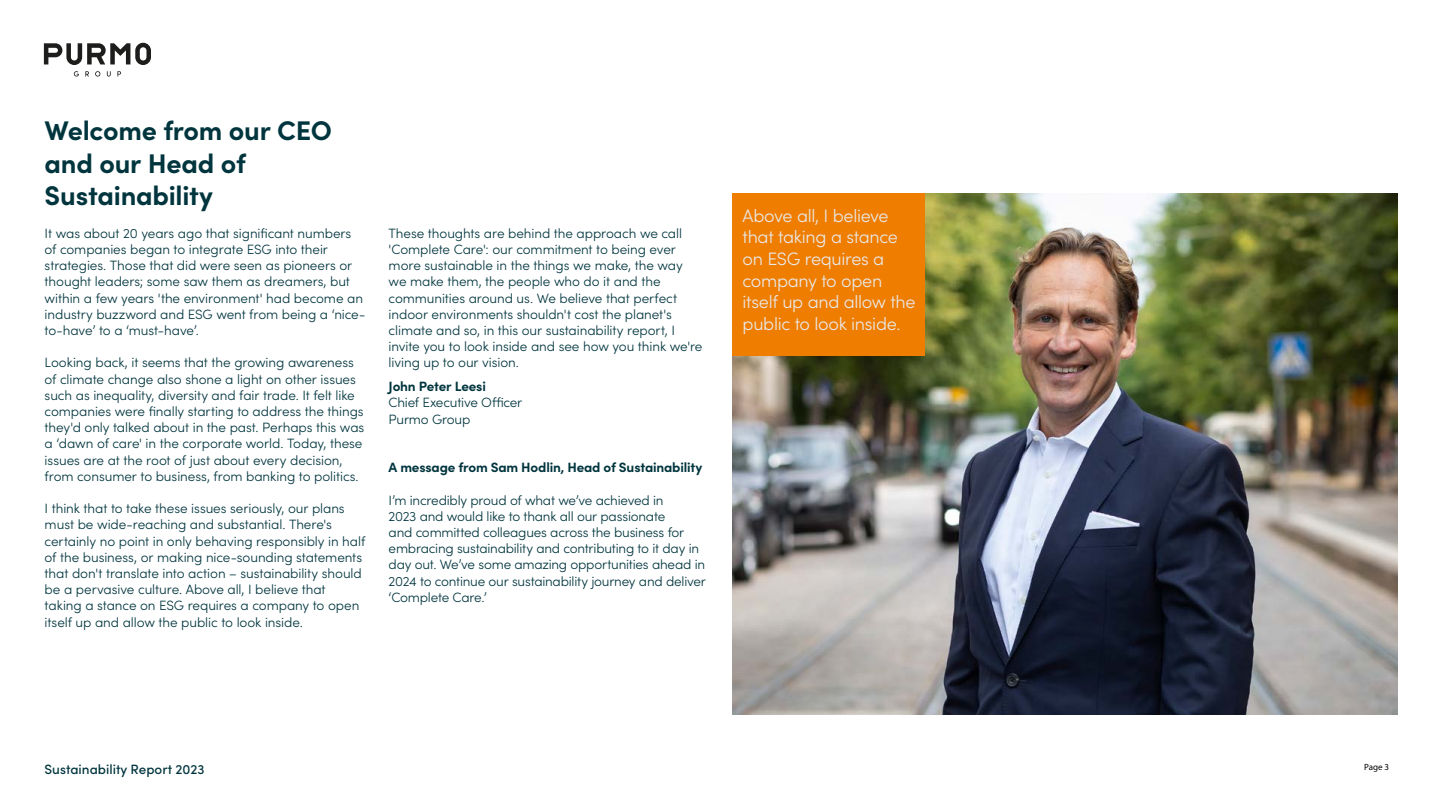
<style>
.page{position:relative;width:1442px;height:808px;background:#fff}
.page>*{position:absolute;margin:0;border:0;box-sizing:border-box;transform-origin:0 0}
.t1{font:700 27px/32.4px "Sofia Pro";letter-spacing:-.01em;color:#00353e}
.t2{font:300 18px/21.6px "Sofia Pro";letter-spacing:-.02em;color:#e9e9e9}
.t3{font:300 13.5px/16.2px "Sofia Pro";letter-spacing:-.01em;color:#00353e}
.t4{font:700 13.5px "Sofia Pro";letter-spacing:-.015em;color:#00353e}
.t5{font:500 13.5px "Sofia Pro";color:#00353e}
.t6{font:9px "Myriad Pro";color:#000}
</style>
<div class="page">
<svg style="left:44px;top:43px;width:107px;height:22px"></svg>
<svg style="left:85px;top:71px;width:4px;height:5px"></svg>
<svg style="left:95px;top:71px;width:5px;height:6px"></svg>
<svg style="left:117px;top:71px;width:4px;height:5px"></svg>
<svg style="left:74px;top:71px;width:5px;height:6px"></svg>
<svg style="left:107px;top:71px;width:4px;height:6px"></svg>
<img style="left:732px;top:193px;width:665px;height:521px">
<div style="left:733px;top:193px;width:192px;height:162px;background:#ef7d00"></div>
<h1 class="t1" style="left:45px;top:112px;width:289px">Welcome from our CEO and our Head of<br>Sustainability</h1>
<p class="t3" style="left:45px;top:224px;width:322px">It was about 20 years ago that significant numbers of companies began to integrate ESG into their strategies. Those that did were seen as pioneers or thought leaders; some saw them as dreamers, but within a few years 'the environment' had become an industry buzzword and ESG went from being a ‘nice&shy;to-have’ to a ‘must-have’.</p>
<p class="t3" style="left:45px;top:354px;width:321px">Looking back, it seems that the growing awareness of climate change also shone a light on other issues such as inequality, diversity and fair trade. It felt like companies were finally starting to address the things they'd only talked about in the past. Perhaps this was a ‘dawn of care' in the corporate world. Today, these issues are at the root of just about every decision, from consumer to business, from banking to politics.</p>
<p class="t3" style="left:45px;top:500px;width:322px">I think that to take these issues seriously, our plans must be wide-reaching and substantial. There's certainly no point in only behaving responsibly in half of the business, or making nice-sounding statements that don't translate into action – sustainability should be a pervasive culture. Above all, I believe that taking a stance on ESG requires a company to open itself up and allow the public to look inside.</p>
<p class="t3" style="left:388px;top:224px;width:315px">These thoughts are behind the approach we call 'Complete Care': our commitment to being ever more sustainable in the things we make, the way we make them, the people who do it and the communities around us. We believe that perfect indoor environments shouldn't cost the planet's climate and so, in this our sustainability report, I invite you to look inside and see how you think we're living up to our vision.</p>
<p class="t4" style="left:388px;top:376px;width:99px">John Peter Leesi</p>
<p class="t3" style="left:388px;top:394px;width:135px">Chief Executive Officer<br>Purmo Group</p>
<p class="t4" style="left:388px;top:457px;width:315px">A message from Sam Hodlin, Head of Sustainability</p>
<p class="t3" style="left:388px;top:491px;width:319px">I’m incredibly proud of what we’ve achieved in<br>2023 and would like to thank all our passionate<br>and committed colleagues across the business for embracing sustainability and contributing to it day in day out. We’ve some amazing opportunities ahead in 2024 to continue our sustainability journey and deliver ‘Complete Care.’</p>
<h2 class="t2" style="left:742px;top:204px;width:174px">Above all, I believe that taking a stance on ESG requires a company to open itself up and allow the public to look inside.</h2>
<p class="t5" style="left:45px;top:759px;width:161px">Sustainability Report 2023</p>
<p class="t6" style="left:1364px;top:761px;width:26px">Page 3</p>
</div>
